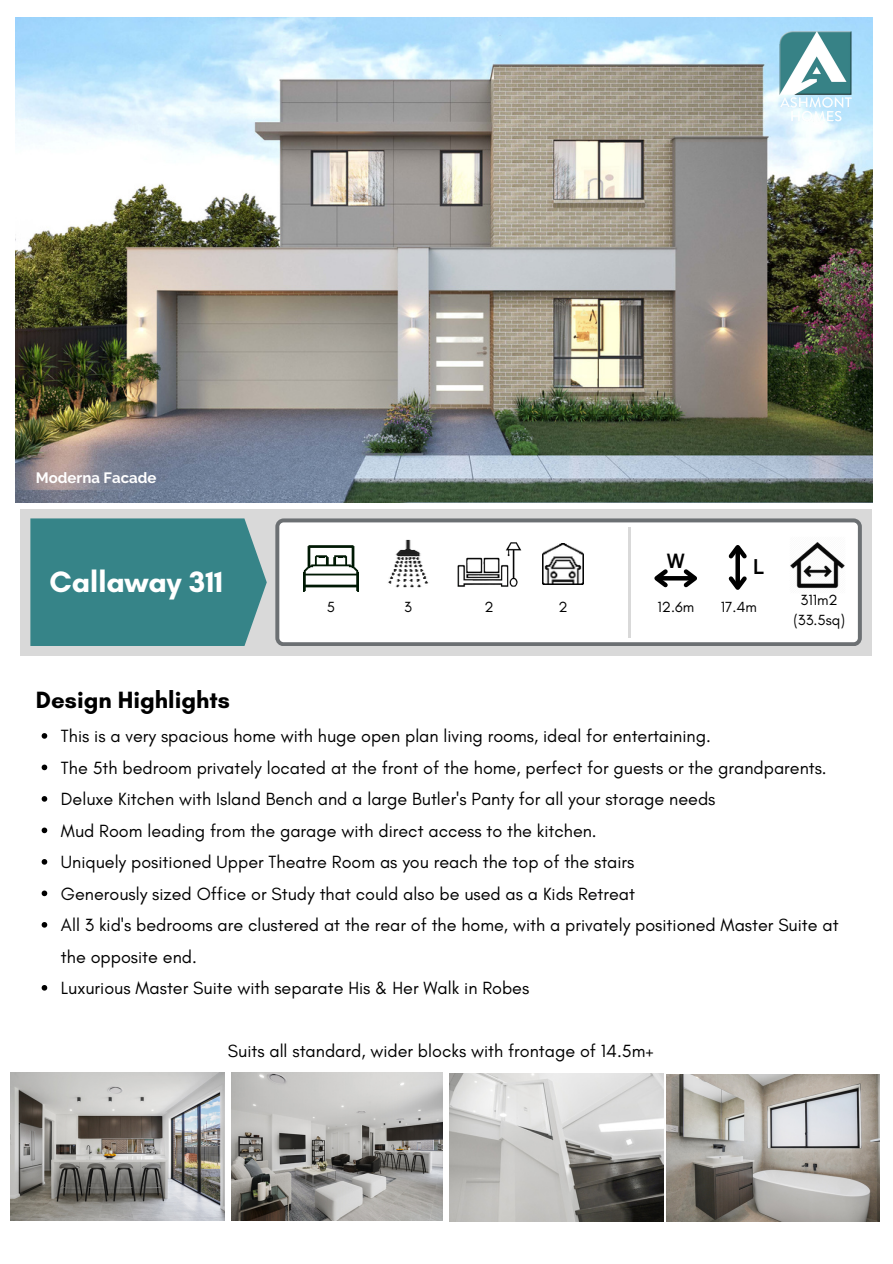
<style>
.page{position:relative;width:893px;height:1264px;background:#fff}
.page>*{position:absolute;margin:0;border:0;box-sizing:border-box;transform-origin:0 0}
.t1{font:700 30px "Glacial Indifference";color:#fff}
.t2{font:700 24px "Glacial Indifference";color:#000}
.t3{font:500 22.2px "Clear Sans";color:#000}
.t4{font:500 21.3px "Clear Sans";color:#000}
.t5{font:18px/31.5px "Glacial Indifference";color:#000}
.t6{font:15px "Glacial Indifference";color:#000}
.t7{font:700 15px "Raleway";color:#fff}
</style>
<div class="page">
<img style="left:231px;top:1072px;width:212px;height:147px">
<img style="left:449px;top:1073px;width:214px;height:147px">
<img style="left:16px;top:17px;width:856px;height:485px">
<div style="left:20px;top:509px;width:851px;height:146px;background:#d9d9d9"></div>
<svg style="left:275px;top:518px;width:586px;height:128px;background:#f1f1f1"></svg>
<img style="left:384px;top:540px;width:48px;height:48px">
<img style="left:542px;top:543px;width:42px;height:42px">
<img style="left:789px;top:537px;width:56px;height:56px">
<img style="left:456px;top:539px;width:66px;height:49px">
<hr style="left:628px;top:527px;width:2px;height:110px;background:#d9d9d9">
<div style="left:735px;top:548px;width:5px;height:38px;background:#000"></div>
<svg style="left:724px;top:539px;width:26px;height:23px"></svg>
<svg style="left:724px;top:572px;width:26px;height:23px"></svg>
<hr style="left:657px;top:576px;width:36px;height:4px;background:#000">
<svg style="left:649px;top:565px;width:22px;height:26px"></svg>
<svg style="left:679px;top:565px;width:23px;height:26px"></svg>
<img style="left:303px;top:536px;width:55px;height:55px">
<div style="left:30px;top:518px;width:237px;height:128px;background:#368488"></div>
<img style="left:11px;top:1072px;width:213px;height:147px">
<img style="left:666px;top:1074px;width:213px;height:147px">
<img style="left:758px;top:17px;width:115px;height:145px">
<svg style="left:42px;top:733px;width:5px;height:5px"></svg>
<svg style="left:42px;top:764px;width:5px;height:6px"></svg>
<svg style="left:42px;top:796px;width:5px;height:5px"></svg>
<svg style="left:42px;top:827px;width:5px;height:6px"></svg>
<svg style="left:42px;top:859px;width:5px;height:5px"></svg>
<svg style="left:42px;top:890px;width:5px;height:6px"></svg>
<svg style="left:42px;top:922px;width:5px;height:5px"></svg>
<svg style="left:42px;top:985px;width:5px;height:5px"></svg>
<p class="t7" style="left:36px;top:468px;width:122px">Moderna Facade</p>
<p class="t1" style="left:50px;top:563px;width:175px">Callaway 311</p>
<p class="t4" style="left:666px;top:545px;width:20px">W</p>
<p class="t3" style="left:752px;top:549px;width:13px">L</p>
<p class="t6" style="left:327px;top:597px;width:10px">5</p>
<p class="t6" style="left:404px;top:597px;width:9px">3</p>
<p class="t6" style="left:484px;top:597px;width:11px">2</p>
<p class="t6" style="left:558px;top:597px;width:11px">2</p>
<p class="t6" style="left:657px;top:597px;width:38px">12.6m</p>
<p class="t6" style="left:720px;top:597px;width:38px">17.4m</p>
<p class="t6" style="left:800px;top:590px;width:39px">311m2</p>
<p class="t6" style="left:793px;top:611px;width:53px">(33.5sq)</p>
<p class="t2" style="left:36px;top:685px;width:196px">Design Highlights</p>
<p class="t5" style="left:61px;top:720px;width:651px">This is a very spacious home with huge open plan living rooms, ideal for entertaining.</p>
<p class="t5" style="left:61px;top:751px;width:767px">The 5th bedroom privately located at the front of the home, perfect for guests or the grandparents.</p>
<p class="t5" style="left:61px;top:783px;width:656px">Deluxe Kitchen with Island Bench and a large Butler's Panty for all your storage needs</p>
<p class="t5" style="left:61px;top:814px;width:537px">Mud Room leading from the garage with direct access to the kitchen.</p>
<p class="t5" style="left:61px;top:846px;width:575px">Uniquely positioned Upper Theatre Room as you reach the top of the stairs</p>
<p class="t5" style="left:61px;top:877px;width:575px">Generously sized Office or Study that could also be used as a Kids Retreat</p>
<p class="t5" style="left:61px;top:909px;width:779px">All 3 kid's bedrooms are clustered at the rear of the home, with a privately positioned Master Suite at the opposite end.</p>
<p class="t5" style="left:61px;top:971px;width:470px">Luxurious Master Suite with separate His &amp; Her Walk in Robes</p>
<p class="t5" style="left:228px;top:1034px;width:427px">Suits all standard, wider blocks with frontage of 14.5m+</p>
</div>
